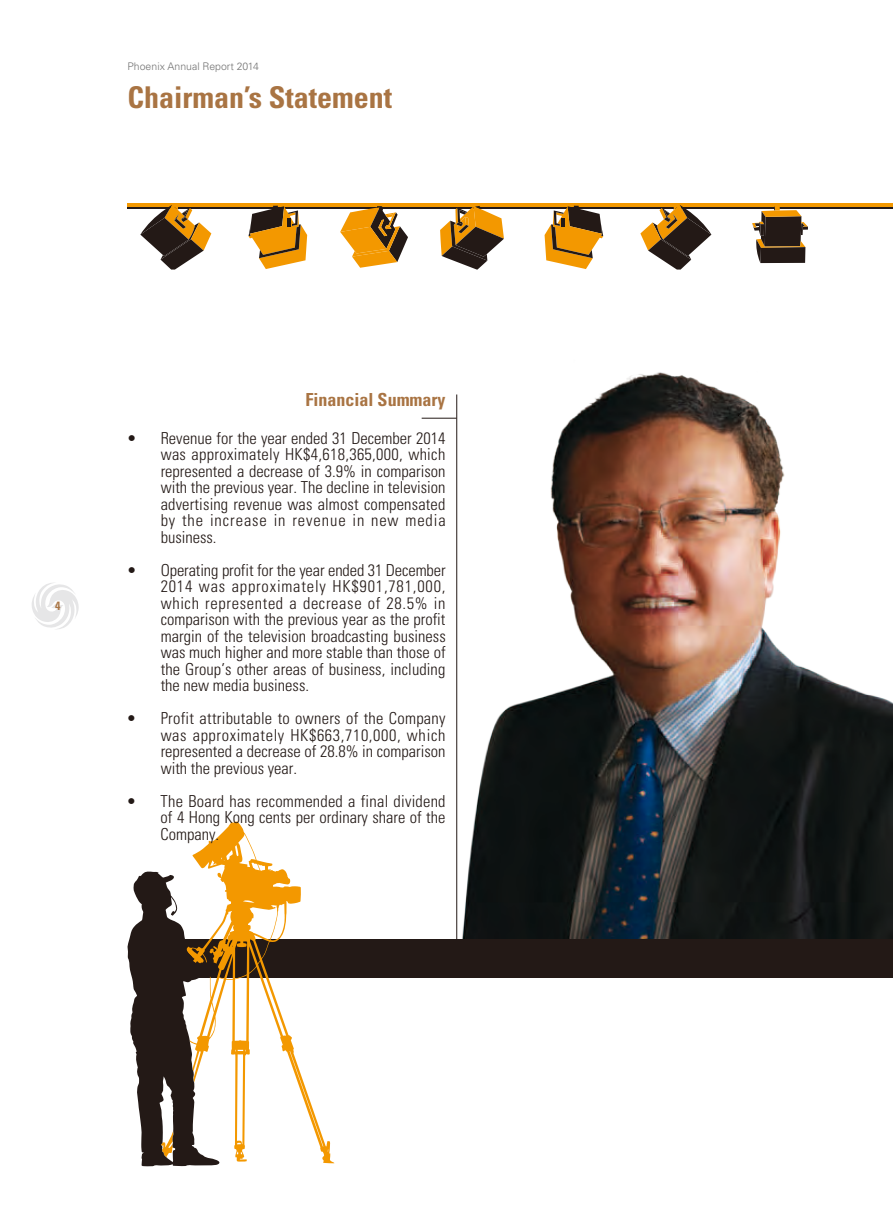
<style>
.page{position:relative;width:893px;height:1212px;background:#fff}
.page>*{position:absolute;margin:0;border:0;box-sizing:border-box;transform-origin:0 0}
.t1{font:700 condensed 30px "Univers LT Std";color:#a97443}
.t2{font:700 condensed 18px "Univers LT Std";color:#a97443}
.t3{font:300 condensed 16.5px/16.5px "Univers LT Std";color:#231916;text-align:justify}
.t4{font:700 condensed 12px "Univers LT Std";color:#a97443}
.t5{font:300 10.5px "Univers LT Std";color:#727272}
</style>
<div class="page">
<svg style="left:32px;top:583px;width:47px;height:46px"></svg>
<img style="left:403px;top:372px;width:490px;height:568px">
<div style="left:162px;top:940px;width:731px;height:38px;background:#231916"></div>
<hr style="left:456px;top:394px;width:1px;height:575px;background:#231916">
<hr style="left:422px;top:418px;width:35px;height:1px;background:#231916">
<svg style="left:192px;top:821px;width:142px;height:342px"></svg>
<svg style="left:127px;top:871px;width:93px;height:295px"></svg>
<div style="left:128px;top:203px;width:765px;height:6px;background:#231916"></div>
<hr style="left:128px;top:203px;width:765px;height:4px;background:#f39800">
<svg style="left:752px;top:206px;width:56px;height:57px"></svg>
<svg style="left:340px;top:206px;width:68px;height:62px"></svg>
<svg style="left:545px;top:206px;width:58px;height:63px"></svg>
<svg style="left:640px;top:205px;width:71px;height:65px"></svg>
<svg style="left:440px;top:206px;width:64px;height:64px"></svg>
<svg style="left:249px;top:206px;width:58px;height:63px"></svg>
<svg style="left:140px;top:205px;width:71px;height:65px"></svg>
<p class="t5" style="left:128px;top:60px;width:133px">Phoenix Annual Report 2014</p>
<h1 class="t1" style="left:128px;top:79px;width:266px">Chairman’s Statement</h1>
<p class="t4" style="left:55px;top:598px;width:7px">4</p>
<p class="t2" style="left:306px;top:388px;width:141px">Financial Summary</p>
<p class="t3" style="left:161px;top:430px;width:287px;text-indent:-34px">• Revenue for the year ended 31 December 2014 was approximately HK$4,618,365,000, which represented a decrease of 3.9% in comparison with the previous year. The decline in television advertising revenue was almost compensated by the increase in revenue in new media business.</p>
<p class="t3" style="left:161px;top:562px;width:287px;text-indent:-34px">• Operating profit for the year ended 31 December 2014 was approximately HK$901,781,000, which represented a decrease of 28.5% in comparison with the previous year as the profit margin of the television broadcasting business was much higher and more stable than those of the Group’s other areas of business, including the new media business.</p>
<p class="t3" style="left:161px;top:710px;width:286px;text-indent:-34px">• Profit attributable to owners of the Company was approximately HK$663,710,000, which represented a decrease of 28.8% in comparison with the previous year.</p>
<p class="t3" style="left:161px;top:793px;width:286px;text-indent:-34px">• The Board has recommended a final dividend of 4 Hong Kong cents per ordinary share of the Company.</p>
</div>
